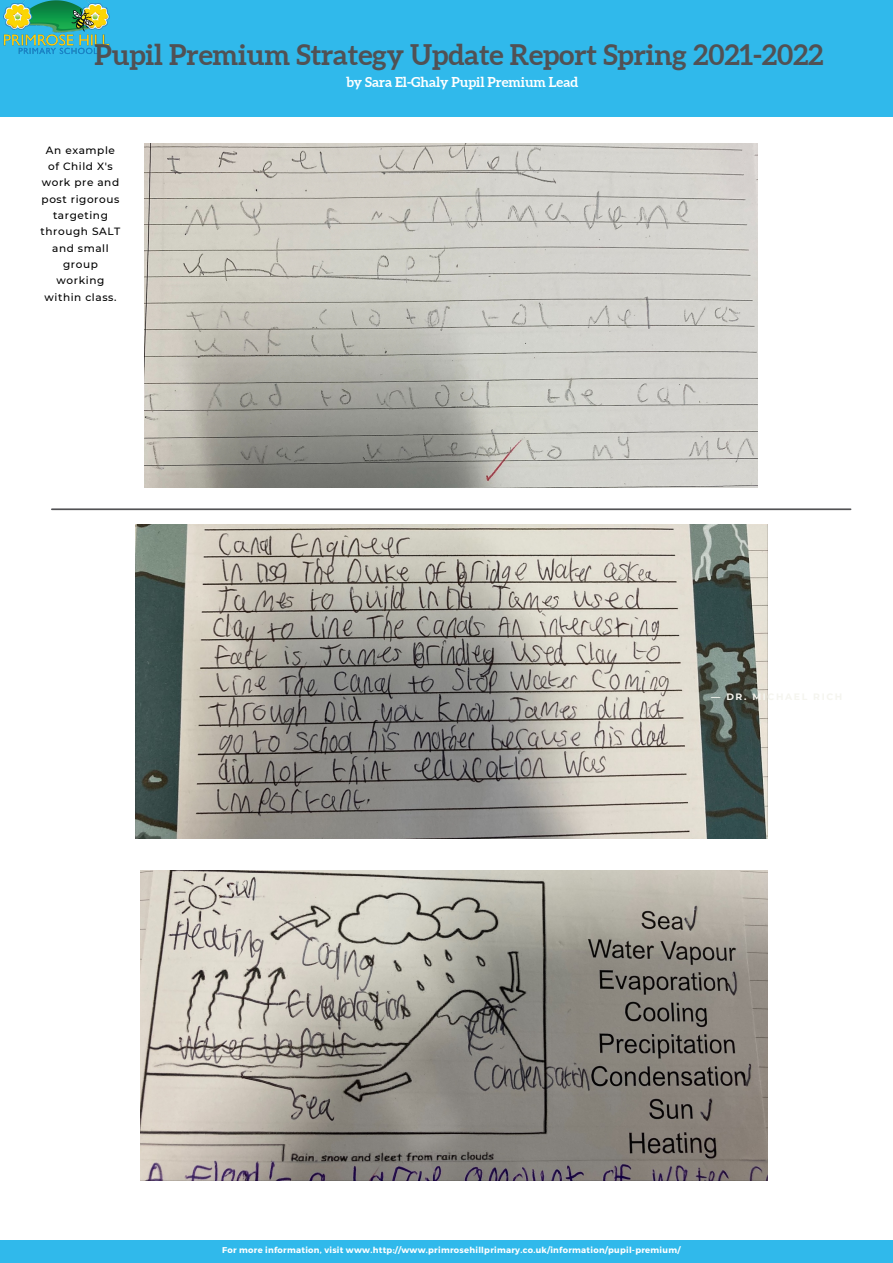
<style>
.page{position:relative;width:893px;height:1263px;background:#fff}
.page>*{position:absolute;margin:0;border:0;box-sizing:border-box;transform-origin:0 0}
.t1{font:700 28.35px "Aleo";letter-spacing:-.005em;color:#515154}
.t2{font:700 13.65px "Aleo";letter-spacing:-.005em;color:#fff}
.t3{font:500 10.5px/16.4px "Montserrat";letter-spacing:.055em;color:#000;text-align:center}
.t4{font:700 8.4px "Montserrat";letter-spacing:.03em;color:#fff}
</style>
<div class="page">
<div style="left:0;top:0;width:893px;height:116px;background:#30b9eb"></div>
<div style="left:0;top:1240px;width:893px;height:23px;background:#30b9eb"></div>
<img style="left:3px;top:0;width:107px;height:54px">
<hr style="left:52px;top:508px;width:798px;height:2px;background:#515154">
<img style="left:145px;top:144px;width:613px;height:343px">
<img style="left:135px;top:524px;width:632px;height:314px">
<img style="left:140px;top:870px;width:627px;height:310px">
<p class="t1" style="left:94px;top:39px;width:730px">Pupil Premium Strategy Update Report Spring 2021-2022</p>
<p class="t2" style="left:346px;top:74px;width:234px">by Sara El-Ghaly Pupil Premium Lead</p>
<p class="t3" style="left:41px;top:142px;width:81px">An example of Child X's work pre and post rigorous targeting through SALT and small group working within class.</p>
<p class="t4" style="left:222px;top:1244px;width:460px">For more information, visit www.http://www.primrosehillprimary.co.uk/information/pupil-premium/</p>
</div>
